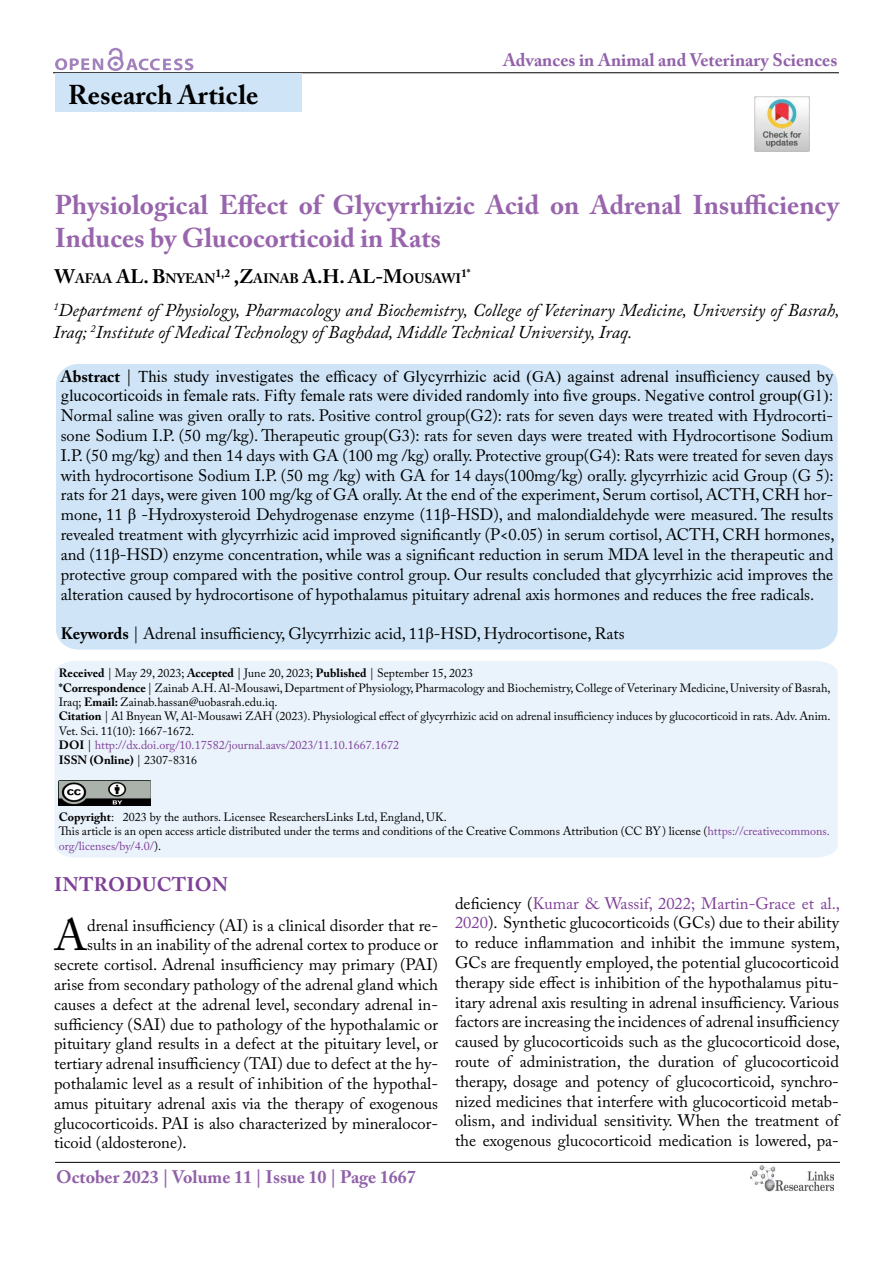
<style>
.page{position:relative;width:893px;height:1263px;background:#fff}
.page>*{position:absolute;margin:0;border:0;box-sizing:border-box;transform-origin:0 0}
.t1{font:44.4px "Adobe Caslon Pro";color:#000}
.t2{font:700 27px/32.4px "Adobe Caslon Pro";color:#7f3f98}
.t3{font:700 27px "Adobe Caslon Pro";letter-spacing:.005em;color:#000}
.t4{font:700 19.5px "Adobe Caslon Pro";letter-spacing:.025em;color:#7f3f98}
.t5{font:italic 18px/21.6px "Adobe Caslon Pro";color:#000}
.t6{font:700 18px "Adobe Caslon Pro";color:#9161a9}
.t7{font:16.5px/19.8px "Adobe Caslon Pro";color:#000;text-align:justify}
.t8{font:16.5px/19.8px "Times New Roman";color:#000}
.t9{font:700 13.65px "Adobe Caslon Pro";color:#000}
.t10{font:12px/14.4px "Adobe Caslon Pro";color:#000}
.t11{font:700 11.4px "Adobe Caslon Pro";color:#000}
.s1{font-size:19.5px}
.s2{font-family:"Adobe Caslon Pro";font-weight:700}
.s3{font-family:"Adobe Caslon Pro"}
.s4{font-family:"Times New Roman"}
.s5{font-weight:700}
.s6{color:#7f3f98}
</style>
<div class="page">
<hr style="left:53px;top:72px;width:786px;height:1px;background:#000">
<hr style="left:55px;top:1162px;width:785px;height:1px;background:#000">
<svg style="left:55px;top:48px;width:138px;height:23px"></svg>
<img style="left:750px;top:1166px;width:83px;height:26px">
<div style="left:55px;top:74px;width:247px;height:38px;background:#cfe5f7"></div>
<div style="left:56px;top:364px;width:782px;height:285px;background:#cfe5f7"></div>
<div style="left:55px;top:661px;width:783px;height:196px;background:#eaf3fb"></div>
<img style="left:59px;top:780px;width:91px;height:26px">
<img style="left:754px;top:96px;width:55px;height:56px">
<h2 class="t3" style="left:68px;top:79px;width:192px">Research Article</h2>
<p class="t6" style="left:503px;top:50px;width:336px">Advances in Animal and Veterinary Sciences</p>
<h2 class="t2" style="left:55px;top:189px;width:786px">Physiological Effect of Glycyrrhizic Acid on Adrenal Insufficiency<br>Induces by Glucocorticoid in Rats</h2>
<p class="t9" style="left:55px;top:271px;width:408px"><span class="s1">W</span>AFAA <span class="s1">AL. B</span>NYEAN<sup>1,2</sup> <span class="s1">,Z</span>AINAB <span class="s1">A.H. AL-M</span>OUSAWI</p>
<p class="t11" style="left:461px;top:266px;width:11px">1*</p>
<p class="t5" style="left:53px;top:299px;width:788px"><sup>1</sup>Department of Physiology, Pharmacology and Biochemistry, College of Veterinary Medicine, University of Basrah,<br>Iraq; <sup>2</sup>Institute of Medical Technology of Baghdad, Middle Technical University, Iraq.</p>
<p class="t8" style="left:61px;top:366px;width:774px"><span class="s2">Abstract</span> <span class="s3">|</span> This study investigates the efficacy of Glycyrrhizic acid (GA) against adrenal insufficiency caused by glucocorticoids in female rats. Fifty female rats were divided randomly into five groups. Negative control group(G1):</p>
<p class="t7" style="left:61px;top:406px;width:775px">Normal saline was given orally to rats. Positive control group(G2): rats for seven days were treated with Hydrocorti&shy;sone Sodium I.P. (50 mg/kg). Therapeutic group(G3): rats for seven days were treated with Hydrocortisone Sodium I.P. (50 mg/kg) and then 14 days with GA (100 mg /kg) orally. Protective group(G4): Rats were treated for seven days with hydrocortisone Sodium I.P. (50 mg /kg) with GA for 14 days(100mg/kg) orally. glycyrrhizic acid Group (G 5): rats for 21 days, were given 100 mg/kg of GA orally. At the end of the experiment, Serum cortisol, ACTH, CRH hor&shy;mone, 11 <span class="s4">β</span> -Hydroxysteroid Dehydrogenase enzyme (11<span class="s4">β</span>-HSD), and malondialdehyde were measured. The results revealed treatment with glycyrrhizic acid improved significantly (P&lt;0.05) in serum cortisol, ACTH, CRH hormones, and (11<span class="s4">β</span>-HSD) enzyme concentration, while was a significant reduction in serum MDA level in the therapeutic and protective group compared with the positive control group. Our results concluded that glycyrrhizic acid improves the alteration caused by hydrocortisone of hypothalamus pituitary adrenal axis hormones and reduces the free radicals.</p>
<p class="t7" style="left:61px;top:623px;width:565px"><span class="s5">Keywords</span> | Adrenal insufficiency, Glycyrrhizic acid, 11<span class="s4">β</span>-HSD, Hydrocortisone, Rats</p>
<p class="t10" style="left:59px;top:666px;width:773px"><span class="s5">Received</span> | May 29, 2023; <span class="s5">Accepted</span> | June 20, 2023; <span class="s5">Published</span> | September 15, 2023<br><span class="s5">*Correspondence</span> | Zainab A.H. Al-Mousawi, Department of Physiology, Pharmacology and Biochemistry, College of Veterinary Medicine, University of Basrah, Iraq; <span class="s5">Email:</span> Zainab.hassan@uobasrah.edu.iq.<br><span class="s5">Citation</span> | Al Bnyean W, Al-Mousawi ZAH (2023). Physiological effect of glycyrrhizic acid on adrenal insufficiency induces by glucocorticoid in rats. Adv. Anim.<br>Vet. Sci. 11(10): 1667-1672.<br><span class="s5">DOI</span> | <span class="s6">http://dx.doi.org/10.17582/journal.aavs/2023/11.10.1667.1672<br></span><span class="s5">ISSN (Online)</span> | 2307-8316</p>
<p class="t10" style="left:59px;top:810px;width:772px"><span class="s5">Copyright</span>: 2023 by the authors. Licensee ResearchersLinks Ltd, England, UK.<br>This article is an open access article distributed under the terms and conditions of the Creative Commons Attribution (CC BY) license (<span class="s6">https://creativecommons. org/licenses/by/4.0/</span>).</p>
<p class="t4" style="left:54px;top:873px;width:175px">Introduction</p>
<h1 class="t1" style="left:54px;top:909px;width:34px">A</h1>
<p class="t7" style="left:87px;top:915px;width:352px">drenal insufficiency (AI) is a clinical disorder that re-</p>
<p class="t7" style="left:87px;top:935px;width:352px">sults in an inability of the adrenal cortex to produce or</p>
<p class="t7" style="left:54px;top:955px;width:385px">secrete cortisol. Adrenal insufficiency may primary (PAI)</p>
<p class="t7" style="left:54px;top:974px;width:385px">arise from secondary pathology of the adrenal gland which</p>
<p class="t7" style="left:54px;top:994px;width:385px">causes a defect at the adrenal level, secondary adrenal in-</p>
<p class="t7" style="left:54px;top:1014px;width:385px">sufficiency (SAI) due to pathology of the hypothalamic or</p>
<p class="t7" style="left:54px;top:1034px;width:385px">pituitary gland results in a defect at the pituitary level, or</p>
<p class="t7" style="left:54px;top:1054px;width:385px">tertiary adrenal insufficiency (TAI) due to defect at the hy-</p>
<p class="t7" style="left:54px;top:1073px;width:385px">pothalamic level as a result of inhibition of the hypothal-</p>
<p class="t7" style="left:54px;top:1093px;width:385px">amus pituitary adrenal axis via the therapy of exogenous</p>
<p class="t7" style="left:54px;top:1113px;width:385px">glucocorticoids. PAI is also characterized by mineralocor-</p>
<p class="t7" style="left:54px;top:1133px;width:134px">ticoid (aldosterone).</p>
<p class="t6" style="left:56px;top:1166px;width:361px">October 2023 | Volume 11 | Issue 10 | Page 1667</p>
<p class="t7" style="left:455px;top:893px;width:387px">deficiency (<span class="s6">Kumar &amp; Wassif, 2022; Martin-Grace et al., 2020</span>). Synthetic glucocorticoids (GCs) due to their ability to reduce inflammation and inhibit the immune system, GCs are frequently employed, the potential glucocorticoid therapy side effect is inhibition of the hypothalamus pitu&shy;itary adrenal axis resulting in adrenal insufficiency. Various factors are increasing the incidences of adrenal insufficiency caused by glucocorticoids such as the glucocorticoid dose, route of administration, the duration of glucocorticoid therapy, dosage and potency of glucocorticoid, synchro&shy;nized medicines that interfere with glucocorticoid metab&shy;olism, and individual sensitivity. When the treatment of the exogenous glucocorticoid medication is lowered, pa-</p>
</div>
